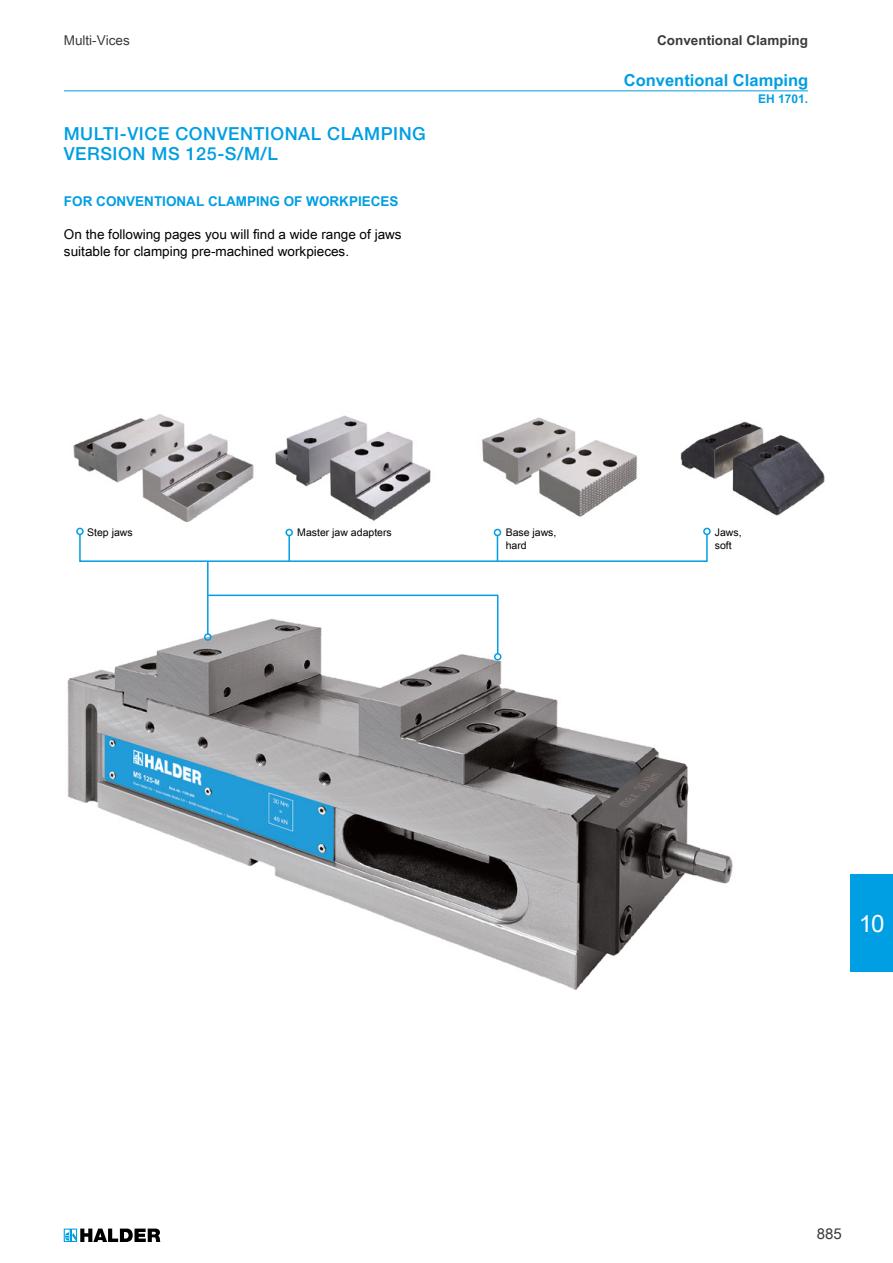
<style>
.page{position:relative;width:893px;height:1263px;background:#fff}
.page>*{position:absolute;margin:0;border:0;box-sizing:border-box;transform-origin:0 0}
.t1{font:24px "Arial Unicode MS";color:#fff}
.t2{font:500 18px/19.5px "Helvetica Neue LT Std";letter-spacing:.03em;color:#009ee3}
.t3{font:700 16.5px "Arial Unicode MS";color:#009ee3}
.t4{font:15px "Arial Unicode MS";color:#3b3b3a}
.t5{font:13.5px/16.5px "Arial Unicode MS";color:#000}
.t6{font:700 13.5px "Arial Unicode MS";color:#009ee3}
.t7{font:700 13.5px "Arial Unicode MS";color:#3b3b3a}
.t8{font:13.5px "Arial Unicode MS";color:#3b3b3a}
.t9{font:700 12px "Arial Unicode MS";color:#009ee3}
.t10{font:10.5px/12.6px "Arial Unicode MS";color:#000}
</style>
<div class="page">
<svg style="left:64px;top:1228px;width:96px;height:14px"></svg>
<img style="left:67px;top:633px;width:666px;height:357px">
<img style="left:73px;top:414px;width:181px;height:108px">
<img style="left:275px;top:415px;width:156px;height:114px">
<img style="left:482px;top:417px;width:155px;height:112px">
<img style="left:680px;top:421px;width:145px;height:95px">
<svg style="left:207px;top:594px;width:292px;height:61px"></svg>
<div style="left:494px;top:653px;width:7px;height:7px;border:2px solid #009ee3;border-radius:50%"></div>
<div style="left:79px;top:534px;width:629px;height:28px;border:2px solid #009ee3"></div>
<div style="left:76px;top:528px;width:8px;height:7px;border:2px solid #009ee3;border-radius:50%"></div>
<div style="left:703px;top:528px;width:8px;height:7px;border:2px solid #009ee3;border-radius:50%"></div>
<svg style="left:497px;top:536px;width:1px;height:25px"></svg>
<div style="left:494px;top:529px;width:7px;height:7px;border:2px solid #009ee3;border-radius:50%"></div>
<hr style="left:288px;top:535px;width:2px;height:26px;background:#009ee3">
<div style="left:285px;top:529px;width:8px;height:7px;border:2px solid #009ee3;border-radius:50%"></div>
<hr style="left:207px;top:561px;width:2px;height:73px;background:#009ee3">
<div style="left:204px;top:633px;width:8px;height:8px;border:2px solid #009ee3;border-radius:50%"></div>
<hr style="left:64px;top:90px;width:744px;height:1px;background:#009ee3">
<div style="left:850px;top:874px;width:43px;height:97px;background:#009ee3"></div>
<p class="t8" style="left:64px;top:30px;width:68px">Multi-Vices</p>
<p class="t7" style="left:657px;top:30px;width:152px">Conventional Clamping</p>
<h2 class="t2" style="left:64px;top:124px;width:364px">MULTI-VICE CONVENTIONAL CLAMPING<br>VERSION MS 125-S/M/L</h2>
<p class="t6" style="left:64px;top:192px;width:336px">FOR CONVENTIONAL CLAMPING OF WORKPIECES</p>
<p class="t5" style="left:64px;top:226px;width:339px">On the following pages you will find a wide range of jaws suitable for clamping pre-machined workpieces.</p>
<p class="t3" style="left:624px;top:68px;width:186px">Conventional Clamping</p>
<p class="t9" style="left:758px;top:90px;width:52px">EH 1701.</p>
<p class="t10" style="left:87px;top:526px;width:47px">Step jaws</p>
<p class="t10" style="left:297px;top:526px;width:96px">Master jaw adapters</p>
<p class="t10" style="left:506px;top:526px;width:52px">Base jaws, hard</p>
<p class="t10" style="left:715px;top:526px;width:28px">Jaws, soft</p>
<h1 class="t1" style="left:859px;top:906px;width:27px">10</h1>
<p class="t4" style="left:817px;top:1223px;width:27px">885</p>
</div>
